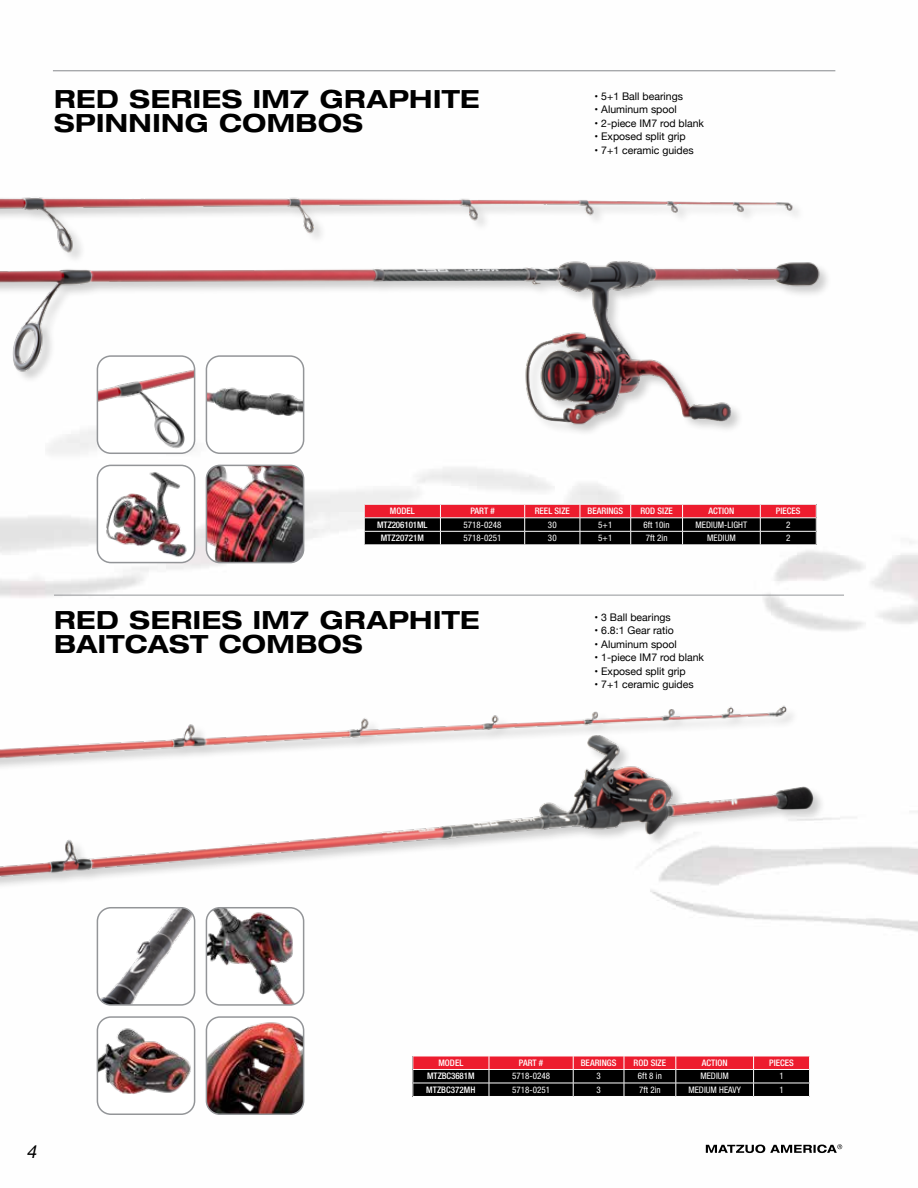
<style>
.page{position:relative;width:918px;height:1188px;background:#fff}
.page>*{position:absolute;margin:0;border:0;box-sizing:border-box;transform-origin:0 0}
.t1{font:700 expanded 25.2px/24px "Helvetica Neue LT Std";letter-spacing:.02em;color:#000}
.t2{font:italic 18px "Helvetica Neue";color:#000}
.t3{font:10.5px "Helvetica Neue";color:#000}
.t4{font:500 condensed 9px "Helvetica Neue LT Std";letter-spacing:.005em;color:#fff}
.t5{font:condensed 9px "Helvetica Neue LT Std";letter-spacing:.005em;color:#fff}
</style>
<div class="page">
<img style="left:0;top:70px;width:918px;height:1084px">
<hr style="left:917px;top:247px;width:1px;height:75px;background:#fefefe">
<hr style="left:917px;top:199px;width:1px;height:47px;background:#fefefe">
<hr style="left:54px;top:595px;width:790px;height:1px;background:#939598">
<img style="left:0;top:659px;width:826px;height:276px">
<img style="left:0;top:172px;width:827px;height:306px">
<img style="left:97px;top:908px;width:98px;height:97px">
<div style="left:97px;top:907px;width:98px;height:99px;border:2px solid #939598;border-radius:14px"></div>
<img style="left:97px;top:356px;width:98px;height:97px">
<div style="left:97px;top:355px;width:98px;height:99px;border:2px solid #939598;border-radius:14px"></div>
<img style="left:206px;top:908px;width:98px;height:97px">
<div style="left:206px;top:907px;width:98px;height:99px;border:2px solid #939598;border-radius:14px"></div>
<div style="left:206px;top:356px;width:98px;height:97px;background:#fff;border-radius:14px"></div>
<img style="left:209px;top:387px;width:92px;height:29px">
<div style="left:206px;top:355px;width:98px;height:99px;border:2px solid #939598;border-radius:14px"></div>
<div style="left:97px;top:1017px;width:98px;height:97px;background:#fff;border-radius:14px"></div>
<img style="left:97px;top:1021px;width:98px;height:90px">
<div style="left:97px;top:1016px;width:98px;height:99px;border:2px solid #939598;border-radius:14px"></div>
<img style="left:100px;top:468px;width:91px;height:95px">
<div style="left:97px;top:465px;width:98px;height:98px;border:2px solid #939598;border-radius:14px"></div>
<img style="left:206px;top:1017px;width:98px;height:97px">
<div style="left:206px;top:1016px;width:98px;height:99px;border:2px solid #939598;border-radius:14px"></div>
<img style="left:206px;top:465px;width:98px;height:98px">
<div style="left:206px;top:465px;width:98px;height:98px;border:2px solid #939598;border-radius:14px"></div>
<hr style="left:413px;top:1096px;width:76px;height:1px;background:#fff">
<hr style="left:489px;top:1096px;width:84px;height:1px;background:#fff">
<hr style="left:573px;top:1096px;width:51px;height:1px;background:#fff">
<hr style="left:624px;top:1096px;width:52px;height:1px;background:#fff">
<hr style="left:676px;top:1096px;width:78px;height:1px;background:#fff">
<hr style="left:754px;top:1096px;width:56px;height:1px;background:#fff">
<svg style="left:413px;top:1056px;width:397px;height:40px;background:#5c1c21"></svg>
<hr style="left:364px;top:545px;width:76px;height:1px;background:#fff">
<hr style="left:440px;top:545px;width:85px;height:1px;background:#fff">
<hr style="left:525px;top:545px;width:55px;height:1px;background:#fff">
<hr style="left:580px;top:545px;width:51px;height:1px;background:#fff">
<hr style="left:631px;top:545px;width:52px;height:1px;background:#fff">
<hr style="left:683px;top:545px;width:77px;height:1px;background:#fff">
<hr style="left:760px;top:545px;width:56px;height:1px;background:#fff">
<svg style="left:364px;top:504px;width:453px;height:41px;background:#602227"></svg>
<hr style="left:53px;top:70px;width:782px;height:1px;background:#939598">
<svg style="left:706px;top:1144px;width:136px;height:9px"></svg>
<h1 class="t1" style="left:54px;top:86px;width:427px">RED SERIES IM7 GRAPHITE<br>SPINNING COMBOS</h1>
<p class="t3" style="left:595px;top:88px;width:90px">• 5+1 Ball bearings</p>
<p class="t3" style="left:595px;top:102px;width:84px">• Aluminum spool</p>
<p class="t3" style="left:595px;top:115px;width:111px">• 2-piece IM7 rod blank</p>
<p class="t3" style="left:595px;top:129px;width:93px">• Exposed split grip</p>
<p class="t3" style="left:595px;top:142px;width:101px">• 7+1 ceramic guides</p>
<p class="t4" style="left:390px;top:506px;width:27px">MODEL</p>
<p class="t4" style="left:470px;top:506px;width:26px">PART #</p>
<p class="t4" style="left:535px;top:506px;width:37px">REEL SIZE</p>
<p class="t4" style="left:588px;top:506px;width:37px">BEARINGS</p>
<p class="t4" style="left:640px;top:506px;width:34px">ROD SIZE</p>
<p class="t4" style="left:708px;top:506px;width:27px">ACTION</p>
<p class="t4" style="left:776px;top:506px;width:26px">PIECES</p>
<p class="t4" style="left:377px;top:519px;width:52px">MTZ206101ML</p>
<p class="t5" style="left:464px;top:519px;width:40px">5718-0248</p>
<p class="t5" style="left:548px;top:519px;width:10px">30</p>
<p class="t5" style="left:598px;top:519px;width:16px">5+1</p>
<p class="t5" style="left:644px;top:519px;width:28px">6ft 10in</p>
<p class="t5" style="left:696px;top:519px;width:53px">MEDIUM-LIGHT</p>
<p class="t5" style="left:786px;top:519px;width:6px">2</p>
<p class="t4" style="left:381px;top:533px;width:45px">MTZ20721M</p>
<p class="t5" style="left:464px;top:533px;width:40px">5718-0251</p>
<p class="t5" style="left:548px;top:533px;width:10px">30</p>
<p class="t5" style="left:598px;top:533px;width:16px">5+1</p>
<p class="t5" style="left:646px;top:533px;width:23px">7ft 2in</p>
<p class="t5" style="left:707px;top:533px;width:30px">MEDIUM</p>
<p class="t5" style="left:786px;top:533px;width:6px">2</p>
<h1 class="t1" style="left:54px;top:607px;width:427px">RED SERIES IM7 GRAPHITE<br>BAITCAST COMBOS</h1>
<p class="t3" style="left:595px;top:609px;width:78px">• 3 Ball bearings</p>
<p class="t3" style="left:595px;top:623px;width:81px">• 6.8:1 Gear ratio</p>
<p class="t3" style="left:595px;top:636px;width:84px">• Aluminum spool</p>
<p class="t3" style="left:595px;top:650px;width:111px">• 1-piece IM7 rod blank</p>
<p class="t3" style="left:595px;top:663px;width:93px">• Exposed split grip</p>
<p class="t3" style="left:595px;top:677px;width:101px">• 7+1 ceramic guides</p>
<h2 class="t2" style="left:27px;top:1141px;width:12px">4</h2>
<p class="t4" style="left:438px;top:1057px;width:27px">MODEL</p>
<p class="t4" style="left:519px;top:1057px;width:26px">PART #</p>
<p class="t4" style="left:581px;top:1057px;width:37px">BEARINGS</p>
<p class="t4" style="left:634px;top:1057px;width:34px">ROD SIZE</p>
<p class="t4" style="left:702px;top:1057px;width:27px">ACTION</p>
<p class="t4" style="left:769px;top:1057px;width:26px">PIECES</p>
<p class="t4" style="left:427px;top:1071px;width:49px">MTZBC3681M</p>
<p class="t5" style="left:512px;top:1071px;width:40px">5718-0248</p>
<p class="t5" style="left:596px;top:1071px;width:6px">3</p>
<p class="t5" style="left:638px;top:1071px;width:25px">6ft 8 in</p>
<p class="t5" style="left:700px;top:1071px;width:30px">MEDIUM</p>
<p class="t5" style="left:779px;top:1071px;width:6px">1</p>
<p class="t4" style="left:426px;top:1084px;width:51px">MTZBC372MH</p>
<p class="t5" style="left:512px;top:1085px;width:40px">5718-0251</p>
<p class="t5" style="left:596px;top:1085px;width:6px">3</p>
<p class="t5" style="left:639px;top:1085px;width:23px">7ft 2in</p>
<p class="t5" style="left:688px;top:1085px;width:54px">MEDIUM HEAVY</p>
<p class="t5" style="left:779px;top:1085px;width:6px">1</p>
</div>
